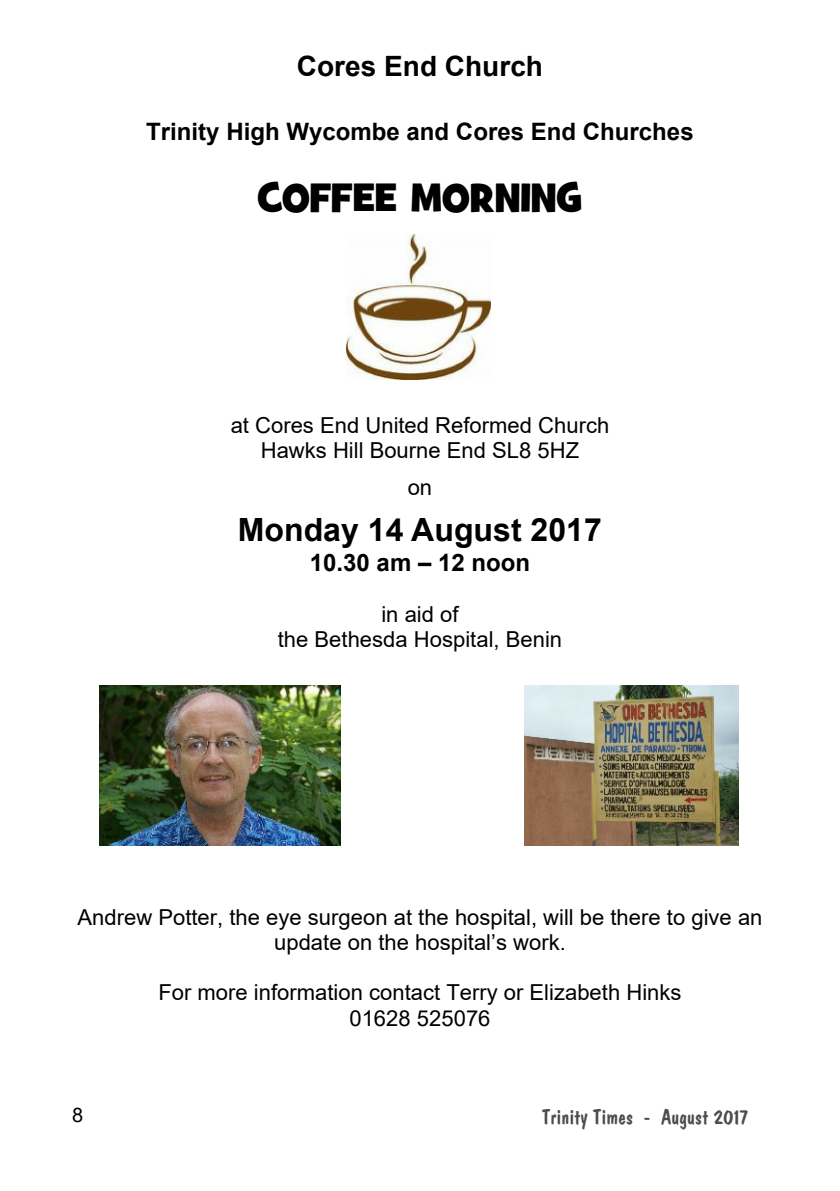
<style>
.page{position:relative;width:840px;height:1191px;background:#fff}
.page>*{position:absolute;margin:0;border:0;box-sizing:border-box;transform-origin:0 0}
.t1{font:40px "Grilled Cheese BTN";color:#000}
.t2{font:700 32px "Arial";color:#000}
.t3{font:700 28px "Arial";color:#000}
.t4{font:700 24px "Arial";color:#000}
.t5{font:22px/25.2px "Arial";color:#000;text-align:center}
.t6{font:22px "Dom Casual BT";color:#4c4c4c}
.t7{font:20px "Arial";color:#000}
</style>
<div class="page">
<img style="left:346px;top:235px;width:144px;height:144px">
<img style="left:99px;top:685px;width:241px;height:160px">
<img style="left:524px;top:685px;width:214px;height:160px">
<p class="t3" style="left:297px;top:56px;width:247px">Cores End Church</p>
<p class="t4" style="left:146px;top:123px;width:548px">Trinity High Wycombe and Cores End Churches</p>
<h1 class="t1" style="left:257px;top:171px;width:326px">COFFEE MORNING</h1>
<p class="t5" style="left:230px;top:414px;width:380px">at Cores End United Reformed Church<br>Hawks Hill Bourne End SL8 5HZ</p>
<p class="t5" style="left:407px;top:477px;width:26px">on</p>
<h2 class="t2" style="left:238px;top:518px;width:365px">Monday 14 August 2017</h2>
<p class="t4" style="left:309px;top:553px;width:222px">10.30 am – 12 noon</p>
<p class="t5" style="left:278px;top:603px;width:285px">in aid of<br>the Bethesda Hospital, Benin</p>
<p class="t5" style="left:77px;top:906px;width:686px">Andrew Potter, the eye surgeon at the hospital, will be there to give an update on the hospital’s work.</p>
<p class="t5" style="left:158px;top:982px;width:524px">For more information contact Terry or Elizabeth Hinks<br>01628 525076</p>
<p class="t7" style="left:72px;top:1107px;width:13px">8</p>
<p class="t6" style="left:541px;top:1107px;width:208px">Trinity Times - August 2017</p>
</div>
